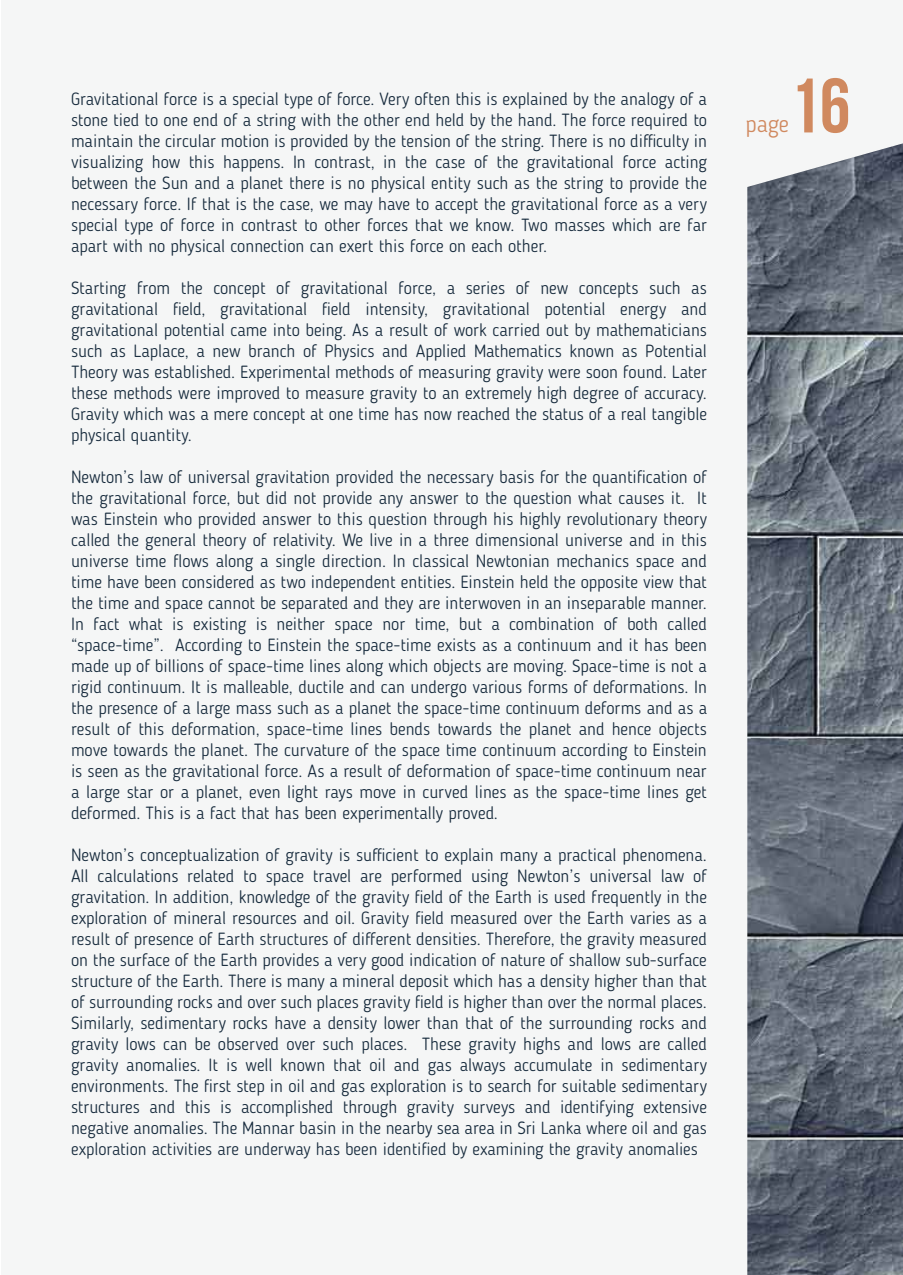
<style>
.page{position:relative;width:903px;height:1275px;background:#fff}
.page>*{position:absolute;margin:0;border:0;box-sizing:border-box;transform-origin:0 0}
.t1{font:77px "Bebas Neue";color:#d0895f}
.t2{font:300 23.28px "Blogger Sans";color:#d0895f}
.t3{font:300 17.5px/21px "Blogger Sans";color:#172b3d;text-align:justify}
.t4{font:300 17.32px "Blogger Sans";color:#172b3d}
.s1{font-size:17.32px}
</style>
<div class="page">
<div style="left:1px;top:1px;width:902px;height:1274px;background:#f5f6f6"></div>
<img style="left:747px;top:143px;width:156px;height:1132px">
<p class="t3" style="left:71px;top:88px;width:637px">Gravitational force is a special type of force. Very often this is explained by the analogy of a stone tied to one end of a string with the other end held by the hand. The force required to maintain the circular motion is provided by the tension of the string. There is no difficulty in visualizing how this happens. In contrast, in the case of the gravitational force acting between the Sun and a planet there is no physical entity such as the string to provide the necessary force. If that is the case, we may have to accept the gravitational force as a very special type of force in contrast to other forces that we know. Two masses which are far apart with no physical connection can exert this force on each other.</p>
<p class="t3" style="left:71px;top:277px;width:637px">Starting from the concept of gravitational force, a series of new concepts such as gravitational field, gravitational field intensity, gravitational potential energy and gravitational potential came into being. As a result of work carried out by mathematicians such as Laplace, a new branch of Physics and Applied Mathematics known as Potential Theory was established. Experimental methods of measuring gravity were soon found. Later these methods were improved to measure gravity to an extremely high degree of accuracy.<br>Gravity which was a mere concept at one time has now reached the status of a real tangible physical quantity.</p>
<p class="t3" style="left:71px;top:466px;width:638px">Newton’s law of universal gravitation provided the necessary basis for the quantification of the gravitational force, but did not provide any answer to the question what causes it. It was Einstein who provided answer to this question through his highly revolutionary theory called the general theory of relativity. We live in a three dimensional universe and in this universe time flows along a single direction. In classical Newtonian mechanics space and time have been considered as two independent entities. Einstein held the opposite view that the time and space cannot be separated and they are interwoven in an inseparable manner.<br>In fact what is existing is neither space nor time, but a combination of both called “space-time”. According to Einstein the space-time exists as a continuum and it has been made up of billions of space-time lines along which objects are moving. Space-time is not a rigid continuum. It is malleable, ductile and can undergo various forms of deformations. In the presence of a large mass such as a planet the space-time continuum deforms and as a result of this deformation, space-time lines bends towards the planet and hence objects move towards the planet. The curvature of the space time continuum according to Einstein is seen as the gravitational force. As a result of deformation of space-time continuum near a large star or a planet, even light rays move in curved lines as the space-time lines get deformed. This is a fact that has been experimentally proved.</p>
<p class="t3" style="left:71px;top:844px;width:637px">Newton’s conceptualization of gravity is sufficient to explain many a practical phenomena.<br>All calculations related to space travel are performed using Newton’s universal law of gravitation. In addition, knowledge of the gravity field of the Earth is used frequently in the exploration of mineral resources and oil. Gravity field measured over the Earth varies as a result of presence of Earth structures of different densities. Therefore, the gravity measured on the surface of the Earth provides a very good indication of nature of shallow sub-surface structure of the Earth. There is many a mineral deposit which has a density higher than that of surrounding rocks and over such places gravity field is higher than over the normal places.<br>Similarly, sedimentary rocks have a density lower than that of the surrounding rocks and gravity lows can be observed over such places. These gravity highs and lows are called gravity anomalies. It is well known that oil and gas always accumulate in sedimentary environments. The first step in oil and gas exploration is to search for suitable sedimentary structures and this is accomplished through gravity surveys and identifying extensive negative anomalies. The Mannar basin in the nearby sea area in Sri <span class="s1">Lanka where oil and gas</span></p>
<p class="t4" style="left:71px;top:1139px;width:628px">exploration activities are underway has been identified by examining the gravity anomalies</p>
<h2 class="t2" style="left:745px;top:110px;width:45px">page</h2>
<h1 class="t1" style="left:789px;top:64px;width:62px">16</h1>
</div>
